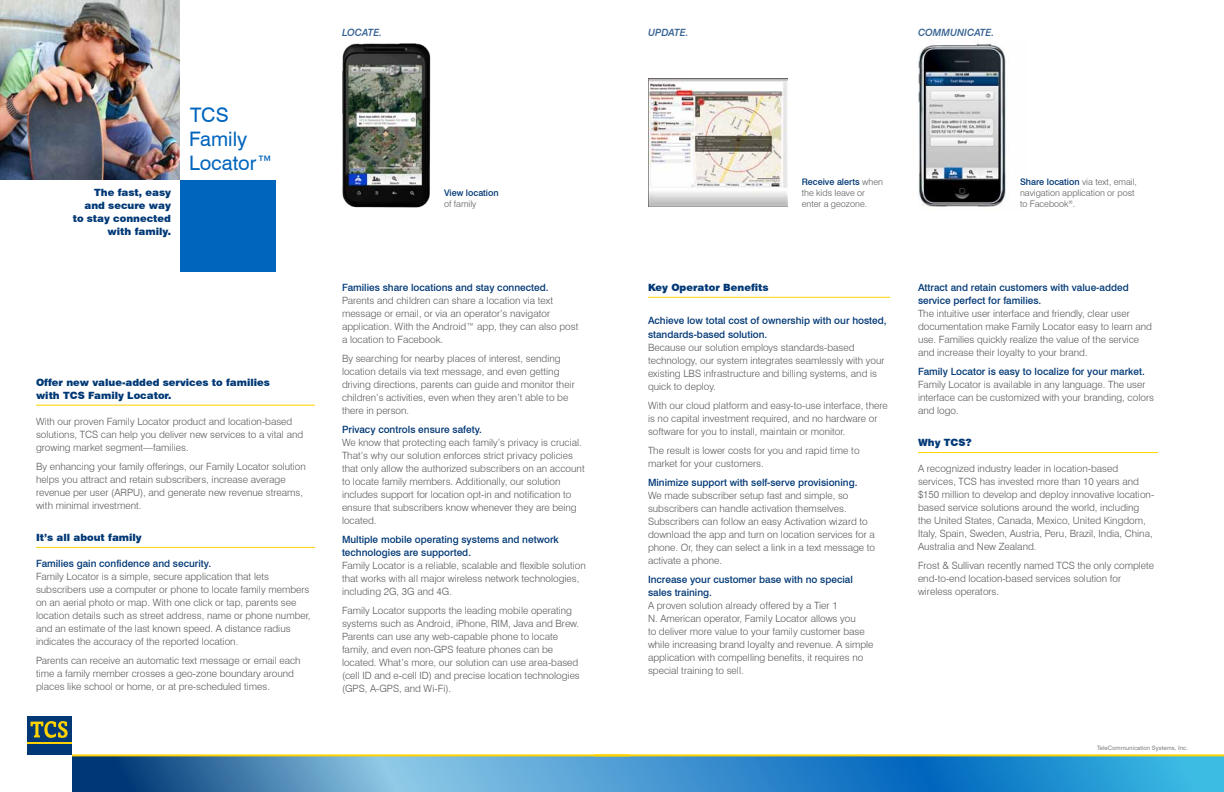
<style>
.page{position:relative;width:1224px;height:792px;background:#fff}
.page>*{position:absolute;margin:0;border:0;box-sizing:border-box;transform-origin:0 0}
.t1{font:20px/24px "Swiss 721 BT";color:#0065bd}
.t2{font:300 10px/13px "Swiss 721 BT";color:#58595b}
.t3{font:500 10px/13px "Swiss 721 BT";color:#003876}
.t4{font:900 10px/13px "Swiss 721 BT";color:#003876}
.t5{font:italic 500 10px "Swiss 721 BT";color:#336091}
.t6{font:300 9px/11px "Swiss 721 BT";color:#58595b}
.t7{font:500 9px "Swiss 721 BT";color:#003876}
.t8{font:6px "Swiss 721 BT";color:#808285}
.s1{font-weight:500;color:#003876}
</style>
<div class="page">
<img style="left:918px;top:42px;width:89px;height:165px">
<svg style="left:72px;top:756px;width:1152px;height:36px;background:#3c8ec3"></svg>
<hr style="left:72px;top:754px;width:558px;height:2px;background:#ffd200">
<hr style="left:36px;top:405px;width:279px;height:1px;background:#ffd200">
<hr style="left:36px;top:547px;width:279px;height:1px;background:#ffd200">
<img style="left:342px;top:43px;width:89px;height:165px">
<hr style="left:594px;top:754px;width:630px;height:2px;background:#ffd200">
<hr style="left:648px;top:297px;width:242px;height:1px;background:#ffd200">
<hr style="left:918px;top:452px;width:240px;height:1px;background:#ffd200">
<img style="left:0;top:0;width:180px;height:180px">
<div style="left:180px;top:180px;width:95px;height:92px;background:#0065bd"></div>
<div style="left:27px;top:716px;width:45px;height:38px;background:#003876"></div>
<svg style="left:31px;top:721px;width:37px;height:17px"></svg>
<hr style="left:27px;top:743px;width:45px;height:1px;background:#ffd200">
<img style="left:648px;top:79px;width:140px;height:128px">
<p class="t4" style="left:73px;top:186px;width:100px;text-align:right">The fast, easy and secure way to stay connected with family.</p>
<h1 class="t1" style="left:189px;top:103px;width:86px">TCS<br>Family<br>Locator™</h1>
<p class="t4" style="left:36px;top:376px;width:235px">Offer new value-added services to families with TCS Family Locator.</p>
<p class="t2" style="left:36px;top:415px;width:269px">With our proven Family Locator product and location‑based solutions, TCS can help you deliver new services to a vital and growing market segment—families.</p>
<p class="t2" style="left:36px;top:460px;width:271px">By enhancing your family offerings, our Family Locator solution helps you attract and retain subscribers, increase average revenue per user (ARPU), and generate new revenue streams, with minimal investment.</p>
<p class="t4" style="left:36px;top:531px;width:107px">It’s all about family</p>
<p class="t3" style="left:36px;top:557px;width:177px">Families gain confidence and security.</p>
<p class="t2" style="left:36px;top:570px;width:276px">Family Locator is a simple, secure application that lets subscribers use a computer or phone to locate family members on an aerial photo or map. With one click or tap, parents see location details such as street address, name or phone number, and an estimate of the last known speed. A distance radius indicates the accuracy of the reported location.</p>
<p class="t2" style="left:36px;top:654px;width:266px">Parents can receive an automatic text message or email each time a family member crosses a geo-zone boundary around places like school or home, or at pre-scheduled times.</p>
<p class="t5" style="left:342px;top:26px;width:42px">LOCATE.</p>
<p class="t7" style="left:444px;top:188px;width:56px">View location</p>
<p class="t6" style="left:444px;top:199px;width:34px">of family</p>
<p class="t3" style="left:342px;top:281px;width:208px">Families share locations and stay connected.</p>
<p class="t2" style="left:342px;top:294px;width:238px">Parents and children can share a location via text message or email, or via an operator’s navigator application. With the Android™ app, they can also post a location to Facebook.</p>
<p class="t2" style="left:342px;top:352px;width:234px">By searching for nearby places of interest, sending location details via text message, and even getting driving directions, parents can guide and monitor their children’s activities, even when they aren’t able to be there in person.</p>
<p class="t3" style="left:342px;top:423px;width:142px">Privacy controls ensure safety.</p>
<p class="t2" style="left:342px;top:436px;width:244px">We know that protecting each family’s privacy is crucial.<br>That’s why our solution enforces strict privacy policies that only allow the authorized subscribers on an account to locate family members. Additionally, our solution includes support for location opt‑in and notification to ensure that subscribers know whenever they are being located.</p>
<p class="t3" style="left:342px;top:533px;width:218px">Multiple mobile operating systems and network technologies are supported.</p>
<p class="t2" style="left:342px;top:559px;width:245px">Family Locator is a reliable, scalable and flexible solution that works with all major wireless network technologies, including 2G, 3G and 4G.</p>
<p class="t2" style="left:342px;top:604px;width:239px">Family Locator supports the leading mobile operating systems such as Android, iPhone, RIM, Java and Brew.<br>Parents can use any web-capable phone to locate family, and even non-GPS feature phones can be located. What’s more, our solution can use area-based (cell ID and e-cell ID) and precise location technologies (GPS, A-GPS, and Wi-Fi).</p>
<p class="t5" style="left:648px;top:26px;width:42px">UPDATE.</p>
<p class="t5" style="left:918px;top:26px;width:78px">COMMUNICATE.</p>
<p class="t6" style="left:802px;top:177px;width:83px"><span class="s1">Receive alerts</span> when the kids leave or enter a geozone.</p>
<p class="t6" style="left:1020px;top:177px;width:118px"><span class="s1">Share location</span> via text, email, navigation application or post to Facebook<sup>®</sup>.</p>
<p class="t4" style="left:648px;top:281px;width:122px">Key Operator Benefits</p>
<p class="t3" style="left:648px;top:314px;width:240px;line-height:13.5px">Achieve low total cost of ownership with our hosted, standards-based solution.</p>
<p class="t2" style="left:648px;top:341px;width:238px">Because our solution employs standards-based technology, our system integrates seamlessly with your existing LBS infrastructure and billing systems, and is quick to deploy.</p>
<p class="t2" style="left:648px;top:399px;width:241px">With our cloud platform and easy-to-use interface, there is no capital investment required, and no hardware or software for you to install, maintain or monitor.</p>
<p class="t2" style="left:648px;top:444px;width:213px">The result is lower costs for you and rapid time to market for your customers.</p>
<p class="t3" style="left:648px;top:476px;width:211px">Minimize support with self-serve provisioning.</p>
<p class="t2" style="left:648px;top:489px;width:229px">We made subscriber setup fast and simple, so subscribers can handle activation themselves.<br>Subscribers can follow an easy Activation wizard to download the app and turn on location services for a phone. Or, they can select a link in a text message to activate a phone.</p>
<p class="t3" style="left:648px;top:573px;width:206px">Increase your customer base with no special sales training.</p>
<p class="t2" style="left:648px;top:599px;width:227px">A proven solution already offered by a Tier 1<br>N. American operator, Family Locator allows you<br>to deliver more value to your family customer base while increasing brand loyalty and revenue. A simple application with compelling benefits, it requires no special training to sell.</p>
<p class="t3" style="left:918px;top:281px;width:212px">Attract and retain customers with value-added service perfect for families.</p>
<p class="t2" style="left:918px;top:307px;width:236px">The intuitive user interface and friendly, clear user documentation make Family Locator easy to learn and use. Families quickly realize the value of the service and increase their loyalty to your brand.</p>
<p class="t3" style="left:918px;top:365px;width:228px">Family Locator is easy to localize for your market.</p>
<p class="t2" style="left:918px;top:378px;width:238px">Family Locator is available in any language. The user interface can be customized with your branding, colors and logo.</p>
<p class="t4" style="left:918px;top:436px;width:55px">Why TCS?</p>
<p class="t2" style="left:918px;top:462px;width:237px">A recognized industry leader in location-based services, TCS has invested more than 10 years and $150 million to develop and deploy innovative location&shy;based service solutions around the world, including the United States, Canada, Mexico, United Kingdom, Italy, Spain, Sweden, Austria, Peru, Brazil, India, China, Australia and New Zealand.</p>
<p class="t2" style="left:918px;top:559px;width:238px">Frost &amp; Sullivan recently named TCS the only complete end-to-end location‑based services solution for wireless operators.</p>
<p class="t8" style="left:1097px;top:744px;width:92px">TeleCommunication Systems, Inc.</p>
</div>
